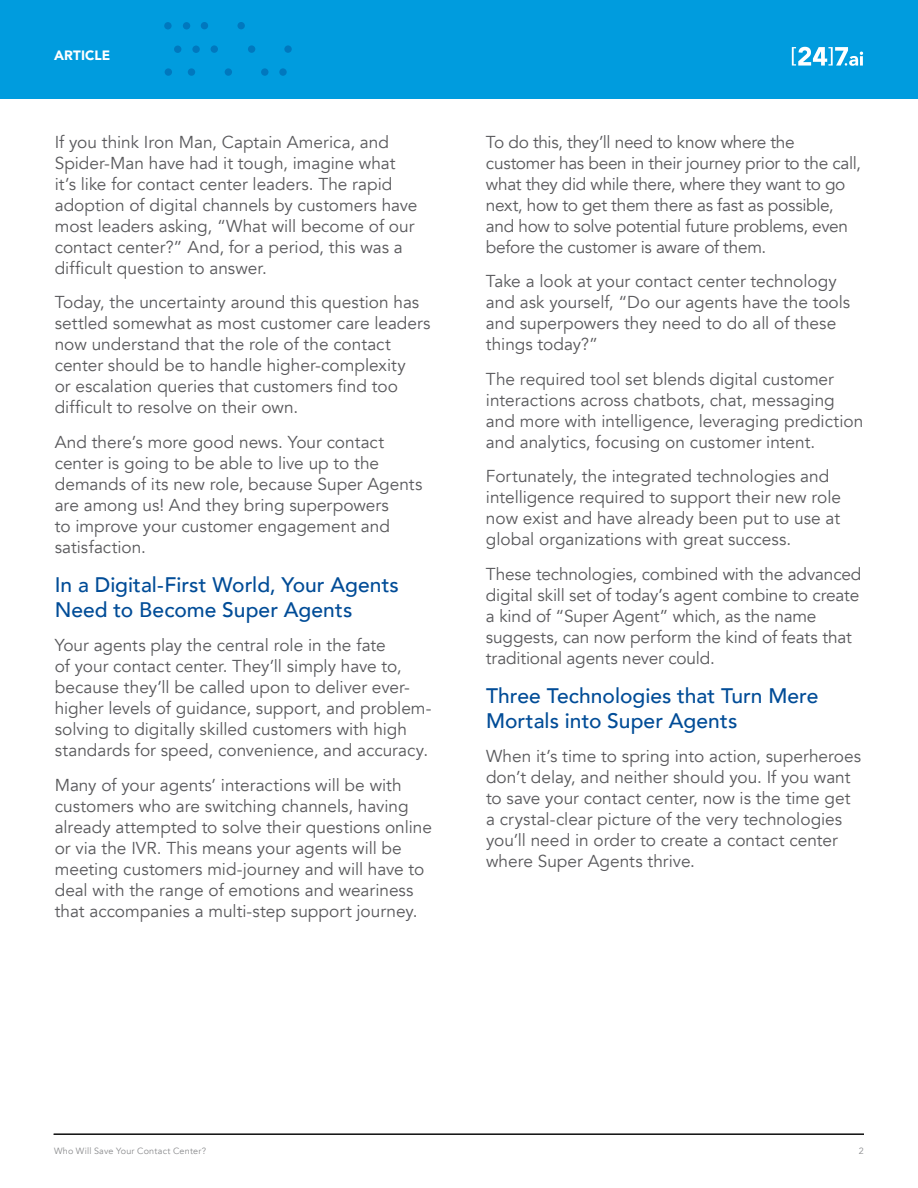
<style>
.page{position:relative;width:918px;height:1188px;background:#fff}
.page>*{position:absolute;margin:0;border:0;box-sizing:border-box;transform-origin:0 0}
.t1{font:500 21px/25.2px "Avenir";color:#004c97}
.t2{font:17.25px/21px "Avenir";color:#59595c}
.t3{font:17.25px/21px "Avenir";letter-spacing:-.02em;color:#59595c}
.t4{font:900 13.5px "Avenir";letter-spacing:.01em;color:#fff}
.t5{font:9px "Avenir";letter-spacing:.025em;color:#8a8b8d}
</style>
<div class="page">
<div style="left:0;top:0;width:918px;height:98px;background:#009cde"></div>
<svg style="left:792px;top:47px;width:71px;height:19px"></svg>
<div style="left:201px;top:22px;width:7px;height:7px;background:#0078be;border-radius:50%"></div>
<div style="left:248px;top:45px;width:7px;height:8px;background:#0078be;border-radius:50%"></div>
<div style="left:225px;top:68px;width:7px;height:8px;background:#0078be;border-radius:50%"></div>
<div style="left:188px;top:68px;width:7px;height:8px;background:#0078be;border-radius:50%"></div>
<div style="left:279px;top:68px;width:8px;height:8px;background:#0078be;border-radius:50%"></div>
<div style="left:237px;top:22px;width:8px;height:7px;background:#0078be;border-radius:50%"></div>
<div style="left:284px;top:45px;width:8px;height:8px;background:#0078be;border-radius:50%"></div>
<div style="left:261px;top:68px;width:7px;height:8px;background:#0078be;border-radius:50%"></div>
<div style="left:211px;top:45px;width:7px;height:8px;background:#0078be;border-radius:50%"></div>
<div style="left:165px;top:68px;width:7px;height:8px;background:#0078be;border-radius:50%"></div>
<div style="left:174px;top:46px;width:7px;height:7px;background:#0078be;border-radius:50%"></div>
<div style="left:192px;top:46px;width:8px;height:7px;background:#0078be;border-radius:50%"></div>
<div style="left:164px;top:22px;width:8px;height:8px;background:#0078be;border-radius:50%"></div>
<div style="left:183px;top:22px;width:7px;height:8px;background:#0078be;border-radius:50%"></div>
<hr style="left:54px;top:1134px;width:810px;height:1px;background:#000">
<p class="t4" style="left:54px;top:44px;width:58px">ARTICLE</p>
<p class="t2" style="left:55px;top:132px;width:364px">If you think Iron Man, Captain America, and Spider-Man have had it tough, imagine what it’s like for contact center leaders. The rapid adoption of digital channels by customers have most leaders asking, “What will become of our contact center?” And, for a period, this was a difficult question to answer.</p>
<p class="t2" style="left:55px;top:292px;width:377px">Today, the uncertainty around this question has settled somewhat as most customer care leaders now understand that the role of the contact center should be to handle higher-complexity<br>or escalation queries that customers find too difficult to resolve on their own.</p>
<p class="t2" style="left:55px;top:432px;width:369px">And there’s more good news. Your contact center is going to be able to live up to the demands of its new role, because Super Agents are among us! And they bring superpowers<br>to improve your customer engagement and satisfaction.</p>
<p class="t1" style="left:55px;top:570px;width:346px">In a Digital-First World, Your Agents<br>Need to Become Super Agents</p>
<p class="t2" style="left:55px;top:635px;width:378px">Your agents play the central role in the fate<br>of your contact center. They’ll simply have to, because they’ll be called upon to deliver ever&shy;higher levels of guidance, support, and problem&shy;solving to digitally skilled customers with high standards for speed, convenience, and accuracy.</p>
<p class="t2" style="left:55px;top:775px;width:379px">Many of your agents’ interactions will be with customers who are switching channels, having already attempted to solve their questions online or via the IVR. This means your agents will be meeting customers mid-journey and will have to deal with the range of emotions and weariness that accompanies a multi-step support journey.</p>
<p class="t3" style="left:486px;top:132px;width:376px">To do this, they’ll need to know where the customer has been in their journey prior to the call, what they did while there, where they want to go next, how to get them there as fast as possible, and how to solve potential future problems, even before the customer is aware of them.</p>
<p class="t2" style="left:486px;top:271px;width:366px">Take a look at your contact center technology and ask yourself, “Do our agents have the tools and superpowers they need to do all of these things today?”</p>
<p class="t2" style="left:486px;top:369px;width:379px">The required tool set blends digital customer interactions across chatbots, chat, messaging and more with intelligence, leveraging prediction and analytics, focusing on customer intent.</p>
<p class="t2" style="left:486px;top:466px;width:357px">Fortunately, the integrated technologies and intelligence required to support their new role now exist and have already been put to use at global organizations with great success.</p>
<p class="t2" style="left:486px;top:564px;width:377px">These technologies, combined with the advanced digital skill set of today’s agent combine to create a kind of “Super Agent” which, as the name suggests, can now perform the kind of feats that traditional agents never could.</p>
<p class="t1" style="left:486px;top:681px;width:334px">Three Technologies that Turn Mere<br>Mortals into Super Agents</p>
<p class="t2" style="left:486px;top:746px;width:377px">When it’s time to spring into action, superheroes don’t delay, and neither should you. If you want to save your contact center, now is the time get a crystal-clear picture of the very technologies you’ll need in order to create a contact center where Super Agents thrive.</p>
<p class="t5" style="left:54px;top:1146px;width:154px">Who Will Save Your Contact Center?</p>
<p class="t5" style="left:859px;top:1146px;width:7px">2</p>
</div>
